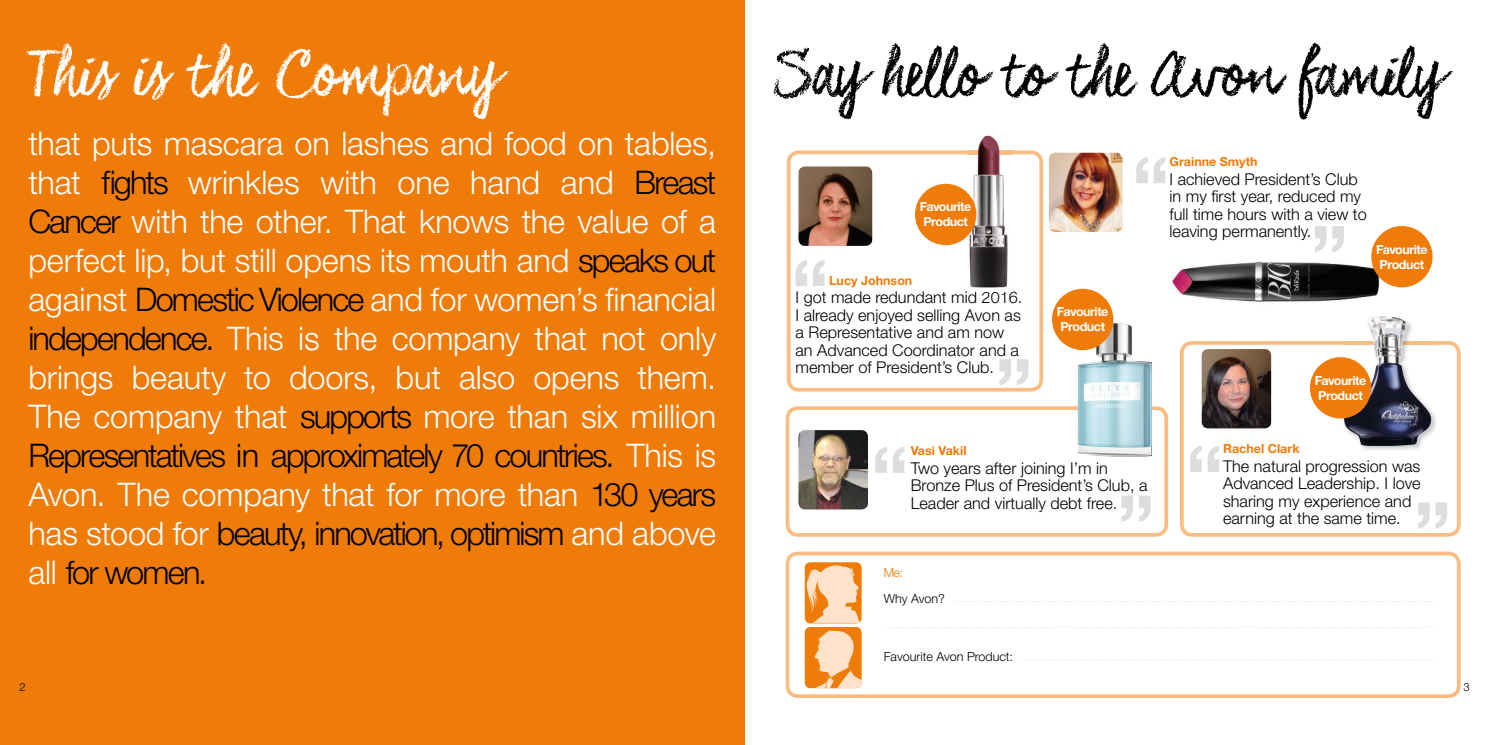
<style>
.page{position:relative;width:1489px;height:745px;background:#fff}
.page>*{position:absolute;margin:0;border:0;box-sizing:border-box;transform-origin:0 0}
.t1{font:60px "Coalhand Luke Avon";letter-spacing:-.06em;color:#000}
.t2{font:60px "Coalhand Luke Avon";letter-spacing:-.05em;color:#fff}
.t3{font:300 32.5px/39px "Helvetica Neue LT Std";letter-spacing:-.055em;color:#fff;text-align:justify}
.t4{font:300 16.25px/17.5px "Helvetica Neue LT Std";color:#000}
.t5{font:700 12.5px/15px "Helvetica Neue LT Std";letter-spacing:-.04em;color:#fff}
.t6{font:700 12.5px "Helvetica Neue LT Std";color:#ef7b09}
.t7{font:300 12.5px "Helvetica Neue LT Std";color:#000}
.t8{font:300 12.5px "Helvetica Neue LT Std";color:#ef7b09}
.t9{font:300 11.25px "Helvetica Neue LT Std";color:#000}
.s1{color:#000}
</style>
<div class="page">
<svg style="left:786px;top:150px;width:257px;height:241px"></svg>
<svg style="left:1180px;top:341px;width:280px;height:195px"></svg>
<svg style="left:785px;top:406px;width:383px;height:130px"></svg>
<div style="left:0;top:0;width:744px;height:744px;background:#ef7b09"></div>
<svg style="left:797px;top:165px;width:76px;height:82px;background:#876350"></svg>
<img style="left:797px;top:428px;width:72px;height:82px">
<img style="left:1200px;top:347px;width:72px;height:82px">
<img style="left:1048px;top:152px;width:75px;height:80px">
<img style="left:1342px;top:316px;width:95px;height:136px">
<img style="left:1342px;top:341px;width:95px;height:3px">
<img style="left:1343px;top:316px;width:47px;height:129px">
<img style="left:1172px;top:262px;width:224px;height:40px">
<svg style="left:795px;top:260px;width:29px;height:26px"></svg>
<svg style="left:875px;top:446px;width:29px;height:26px"></svg>
<svg style="left:1189px;top:445px;width:30px;height:26px"></svg>
<svg style="left:1136px;top:157px;width:29px;height:26px"></svg>
<svg style="left:999px;top:359px;width:29px;height:26px"></svg>
<svg style="left:1121px;top:495px;width:29px;height:26px"></svg>
<svg style="left:1315px;top:226px;width:28px;height:26px"></svg>
<svg style="left:1417px;top:502px;width:30px;height:26px"></svg>
<img style="left:967px;top:136px;width:45px;height:155px">
<img style="left:967px;top:150px;width:45px;height:4px">
<img style="left:967px;top:291px;width:45px;height:2px">
<div style="left:915px;top:184px;width:61px;height:61px;background:#ef7b09;border-radius:50%"></div>
<svg style="left:785px;top:551px;width:675px;height:146px"></svg>
<img style="left:1077px;top:323px;width:75px;height:133px">
<div style="left:804px;top:562px;width:57px;height:61px;background:#ef7b09;border-radius:5px"></div>
<svg style="left:806px;top:565px;width:53px;height:57px"></svg>
<div style="left:804px;top:626px;width:57px;height:61px;background:#ef7b09;border-radius:5px"></div>
<svg style="left:804px;top:629px;width:57px;height:58px"></svg>
<svg style="left:1020px;top:659px;width:415px;height:1px"></svg>
<svg style="left:953px;top:601px;width:482px;height:1px"></svg>
<svg style="left:885px;top:627px;width:550px;height:1px"></svg>
<div style="left:1051px;top:288px;width:62px;height:62px;background:#ef7b09;border-radius:50%"></div>
<div style="left:1371px;top:226px;width:61px;height:61px;background:#ef7b09;border-radius:50%"></div>
<div style="left:1309px;top:357px;width:62px;height:61px;background:#ef7b09;border-radius:50%"></div>
<h1 class="t2" style="left:28px;top:39px;width:472px">This is the Company</h1>
<h1 class="t1" style="left:772px;top:39px;width:671px">Say hello to the Avon family</h1>
<p class="t3" style="left:28px;top:123px;width:689px">that puts mascara on lashes and food on tables, that <span class="s1">fights</span> wrinkles with one hand and <span class="s1">Breast Cancer</span> with the other. That knows the value of a perfect lip, but still opens its mouth and <span class="s1">speaks out </span>against <span class="s1">Domestic Violence</span> and for women’s financial <span class="s1">independence.</span> This is the company that not only brings beauty to doors, but also opens them.<br>The company that <span class="s1">supports</span> more than six million <span class="s1">Representatives in approximately 70 countries.</span> This is Avon. The company that for more than <span class="s1">130 years </span>has stood for <span class="s1">beauty, innovation, optimism</span> and above all <span class="s1">for women.</span></p>
<p class="t5" style="left:919px;top:199px;width:53px">Favourite<br>Product</p>
<p class="t6" style="left:829px;top:272px;width:85px">Lucy Johnson</p>
<p class="t4" style="left:795px;top:288px;width:228px">I got made redundant mid 2016.<br>I already enjoyed selling Avon as a Representative and am now an Advanced Coordinator and a member of President’s Club.</p>
<p class="t5" style="left:1056px;top:304px;width:53px">Favourite<br>Product</p>
<p class="t6" style="left:910px;top:442px;width:57px">Vasi Vakil</p>
<p class="t4" style="left:910px;top:458px;width:238px">Two years after joining I’m in<br>Bronze Plus of President’s Club, a<br>Leader and virtually debt free.</p>
<p class="t8" style="left:883px;top:564px;width:21px">Me:</p>
<p class="t7" style="left:883px;top:590px;width:63px">Why Avon?</p>
<p class="t7" style="left:883px;top:648px;width:131px">Favourite Avon Product:</p>
<p class="t6" style="left:1169px;top:154px;width:89px">Grainne Smyth</p>
<p class="t4" style="left:1169px;top:170px;width:199px">I achieved President’s Club in my first year, reduced my full time hours with a view to leaving permanently.</p>
<p class="t5" style="left:1375px;top:241px;width:53px">Favourite<br>Product</p>
<p class="t5" style="left:1314px;top:372px;width:53px">Favourite<br>Product</p>
<p class="t6" style="left:1222px;top:440px;width:78px">Rachel Clark</p>
<p class="t4" style="left:1222px;top:456px;width:199px">The natural progression was<br>Advanced Leadership. I love sharing my experience and earning at the same time.</p>
<p class="t9" style="left:19px;top:679px;width:8px">2</p>
<p class="t9" style="left:1463px;top:679px;width:8px">3</p>
</div>
